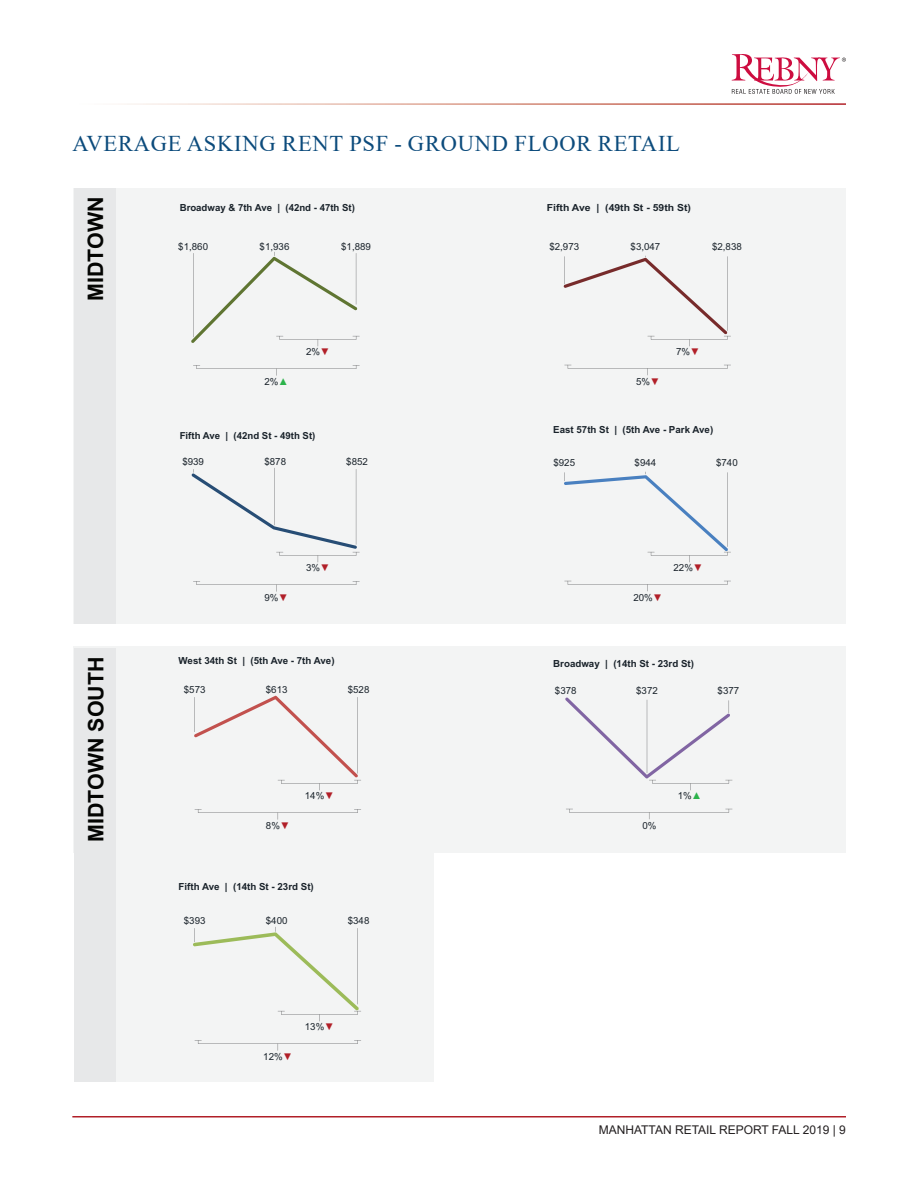
<style>
.page{position:relative;width:918px;height:1188px;background:#fff}
.page>*{position:absolute;margin:0;border:0;box-sizing:border-box;transform-origin:0 0}
.PAGE_TITLE{font:22.5px "Times New Roman";letter-spacing:.035em;color:#0c4b7c}
.t1{font:700 21.45px "Arial";color:#040503}
.t2{font:12px "Arial";color:#231f20}
.t3{font:9.75px "Arial";color:#1a232b}
.t4{font:700 9.75px "Arial";color:#1a232b}
.t5{font:700 9.75px "Arial";color:#1a232b;scale:1.07 1}
.t6{font:700 9.6px "Arial";color:#1a232b}
.s1{color:#b11f28}
.s2{color:#2cb34b}
</style>
<div class="page">
<svg style="left:732px;top:54px;width:114px;height:40px"></svg>
<hr style="left:72px;top:1116px;width:774px;height:2px;background:#b11f28">
<div style="left:74px;top:646px;width:772px;height:206px;background:#f3f4f4"></div>
<div style="left:115px;top:852px;width:319px;height:229px;background:#f3f4f4"></div>
<div style="left:74px;top:188px;width:772px;height:435px;background:#f3f4f4"></div>
<div style="left:75px;top:188px;width:41px;height:435px;background:#e7e8e9"></div>
<svg style="left:564px;top:365px;width:167px;height:10px"></svg>
<svg style="left:193px;top:365px;width:167px;height:11px"></svg>
<svg style="left:564px;top:581px;width:167px;height:10px"></svg>
<svg style="left:193px;top:581px;width:167px;height:11px"></svg>
<svg style="left:566px;top:809px;width:166px;height:10px"></svg>
<svg style="left:195px;top:809px;width:166px;height:11px"></svg>
<svg style="left:195px;top:1040px;width:166px;height:11px"></svg>
<svg style="left:191px;top:252px;width:169px;height:94px"></svg>
<svg style="left:564px;top:256px;width:167px;height:90px"></svg>
<svg style="left:191px;top:468px;width:169px;height:94px"></svg>
<svg style="left:564px;top:472px;width:167px;height:90px"></svg>
<svg style="left:194px;top:696px;width:167px;height:94px"></svg>
<svg style="left:565px;top:697px;width:167px;height:93px"></svg>
<svg style="left:193px;top:927px;width:168px;height:94px"></svg>
<div style="left:74px;top:649px;width:41px;height:432px;background:#e7e8e9"></div>
<p class="PAGE_TITLE" style="left:72px;top:127px;width:609px">AVERAGE ASKING RENT PSF - GROUND FLOOR RETAIL</p>
<p class="t1" style="left:80px;top:301px;width:106px;rotate:-90deg">MIDTOWN</p>
<p class="t4" style="left:180px;top:200px;width:177px">Broadway &amp; 7th Ave | (42nd - 47th St)</p>
<p class="t3" style="left:178px;top:240px;width:31px">$1,860</p>
<p class="t3" style="left:260px;top:240px;width:31px">$1,936</p>
<p class="t3" style="left:341px;top:240px;width:31px">$1,889</p>
<p class="t5" style="left:547px;top:200px;width:136px">Fifth Ave | (49th St - 59th St)</p>
<p class="t3" style="left:549px;top:240px;width:31px">$2,973</p>
<p class="t3" style="left:631px;top:240px;width:31px">$3,047</p>
<p class="t3" style="left:712px;top:240px;width:31px">$2,838</p>
<p class="t3" style="left:306px;top:345px;width:25px">2%<span class="s1">▼</span></p>
<p class="t3" style="left:676px;top:345px;width:25px">7%<span class="s1">▼</span></p>
<p class="t3" style="left:264px;top:375px;width:25px">2%<span class="s2">▲</span></p>
<p class="t3" style="left:636px;top:375px;width:25px">5%<span class="s1">▼</span></p>
<p class="t6" style="left:180px;top:429px;width:137px">Fifth Ave | (42nd St - 49th St)</p>
<p class="t4" style="left:553px;top:422px;width:162px">East 57th St | (5th Ave - Park Ave)</p>
<p class="t3" style="left:182px;top:455px;width:23px">$939</p>
<p class="t3" style="left:553px;top:456px;width:23px">$925</p>
<p class="t3" style="left:635px;top:456px;width:23px">$944</p>
<p class="t3" style="left:716px;top:456px;width:23px">$740</p>
<p class="t3" style="left:264px;top:455px;width:23px">$878</p>
<p class="t3" style="left:346px;top:455px;width:23px">$852</p>
<p class="t1" style="left:81px;top:842px;width:187px;rotate:-90deg">MIDTOWN SOUTH</p>
<p class="t3" style="left:306px;top:561px;width:25px">3%<span class="s1">▼</span></p>
<p class="t3" style="left:673px;top:561px;width:31px">22%<span class="s1">▼</span></p>
<p class="t3" style="left:264px;top:591px;width:25px">9%<span class="s1">▼</span></p>
<p class="t3" style="left:633px;top:591px;width:31px">20%<span class="s1">▼</span></p>
<p class="t4" style="left:179px;top:654px;width:158px">West 34th St | (5th Ave - 7th Ave)</p>
<p class="t4" style="left:553px;top:657px;width:142px">Broadway | (14th St - 23rd St)</p>
<p class="t3" style="left:184px;top:683px;width:23px">$573</p>
<p class="t3" style="left:266px;top:683px;width:23px">$613</p>
<p class="t3" style="left:348px;top:683px;width:23px">$528</p>
<p class="t3" style="left:555px;top:684px;width:23px">$378</p>
<p class="t3" style="left:636px;top:684px;width:23px">$372</p>
<p class="t3" style="left:718px;top:684px;width:23px">$377</p>
<p class="t3" style="left:266px;top:819px;width:25px">8%<span class="s1">▼</span></p>
<p class="t3" style="left:305px;top:789px;width:31px">14%<span class="s1">▼</span></p>
<p class="t4" style="left:179px;top:880px;width:137px">Fifth Ave | (14th St - 23rd St)</p>
<p class="t3" style="left:184px;top:914px;width:23px">$393</p>
<p class="t3" style="left:266px;top:914px;width:23px">$400</p>
<p class="t3" style="left:348px;top:914px;width:23px">$348</p>
<p class="t3" style="left:263px;top:1050px;width:31px">12%<span class="s1">▼</span></p>
<p class="t3" style="left:305px;top:1020px;width:31px">13%<span class="s1">▼</span></p>
<p class="t3" style="left:642px;top:819px;width:16px">0%</p>
<p class="t3" style="left:678px;top:789px;width:25px">1%<span class="s2">▲</span></p>
<p class="t2" style="left:599px;top:1122px;width:249px">MANHATTAN RETAIL REPORT FALL 2019 | 9</p>
</div>
